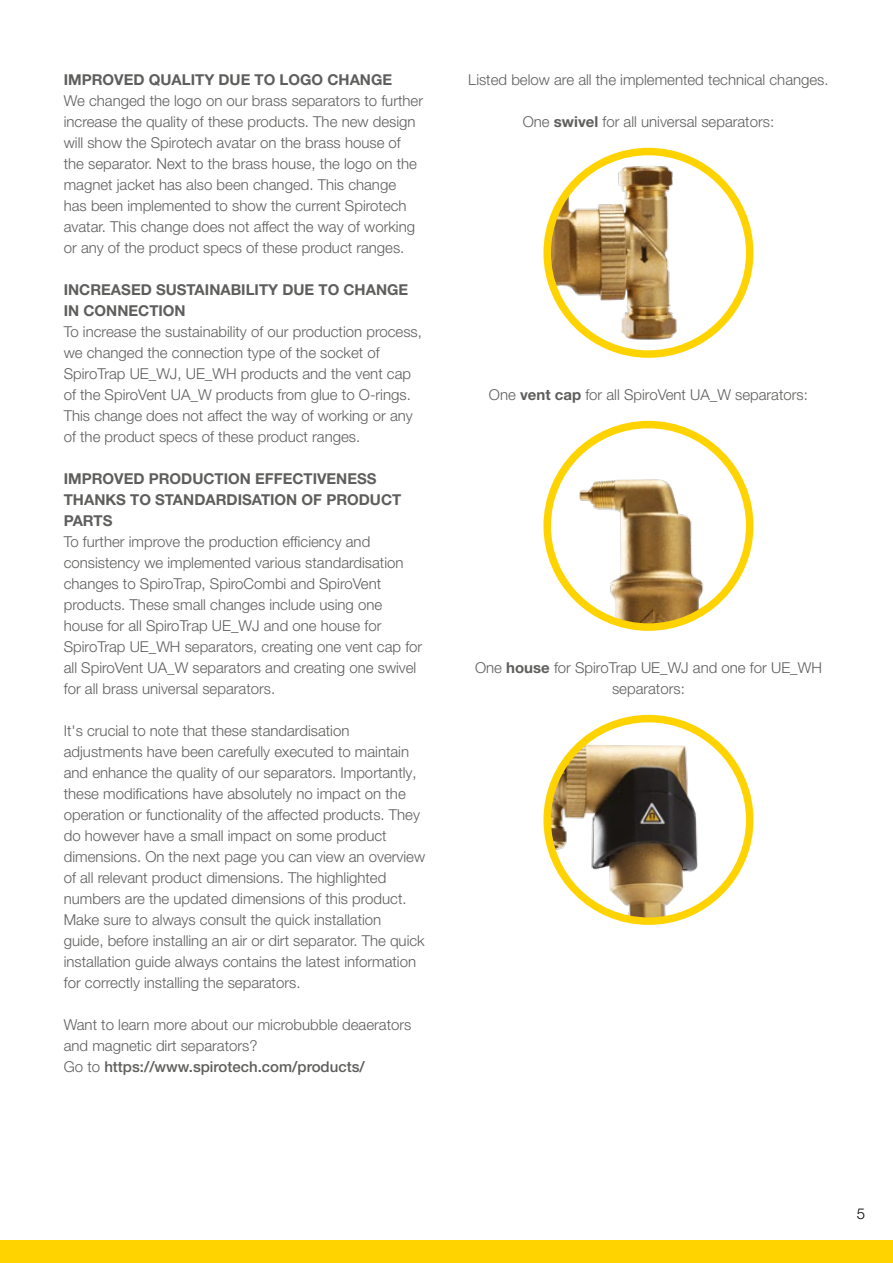
<style>
.page{position:relative;width:893px;height:1263px;background:#fff}
.page>*{position:absolute;margin:0;border:0;box-sizing:border-box;transform-origin:0 0}
.t1{font:300 15px/21px "Helvetica Neue LT Pro";color:#5e5e5d}
.t2{font:700 15px/21px "Helvetica Neue LT Pro";color:#5e5e5d}
.t3{font:300 15px "Helvetica Neue LT Pro";color:#000}
.s1{font-weight:500}
.s2{font-weight:700}
</style>
<div class="page">
<div style="left:0;top:1240px;width:893px;height:23px;background:#ffd300"></div>
<img style="left:549px;top:152px;width:145px;height:202px">
<div style="left:543px;top:148px;width:210px;height:210px;border:8px solid #ffd300;border-radius:50%"></div>
<svg style="left:547px;top:425px;width:203px;height:202px"></svg>
<img style="left:566px;top:425px;width:184px;height:202px">
<div style="left:543px;top:421px;width:210px;height:210px;border:8px solid #ffd300;border-radius:50%"></div>
<svg style="left:547px;top:719px;width:203px;height:202px"></svg>
<img style="left:549px;top:719px;width:171px;height:202px">
<div style="left:543px;top:715px;width:210px;height:210px;border:8px solid #ffd300;border-radius:50%"></div>
<p class="t2" style="left:64px;top:69px;width:330px">IMPROVED QUALITY DUE TO LOGO CHANGE</p>
<p class="t1" style="left:64px;top:90px;width:361px">We changed the logo on our brass separators to further increase the quality of these products. The new design will show the Spirotech avatar on the brass house of the separator. Next to the brass house, the logo on the magnet jacket has also been changed. This change<br>has been implemented to show the current Spirotech avatar. This change does not affect the way of working or any of the product specs of these product ranges.</p>
<p class="t2" style="left:64px;top:279px;width:346px">INCREASED SUSTAINABILITY DUE TO CHANGE<br>IN CONNECTION</p>
<p class="t1" style="left:64px;top:321px;width:360px">To increase the sustainability of our production process, we changed the connection type of the socket of SpiroTrap UE_WJ, UE_WH products and the vent cap of the SpiroVent UA_W products from glue to O-rings.<br>This change does not affect the way of working or any of the product specs of these product ranges.</p>
<p class="t2" style="left:64px;top:468px;width:339px">IMPROVED PRODUCTION EFFECTIVENESS<br>THANKS TO STANDARDISATION OF PRODUCT<br>PARTS</p>
<p class="t1" style="left:64px;top:531px;width:360px">To further improve the production efficiency and consistency we implemented various standardisation changes to SpiroTrap, SpiroCombi and SpiroVent products. These small changes include using one house for all SpiroTrap UE_WJ and one house for SpiroTrap UE_WH separators, creating one vent cap for all SpiroVent UA_W separators and creating one swivel for all brass universal separators.</p>
<p class="t1" style="left:64px;top:720px;width:363px">It's crucial to note that these standardisation adjustments have been carefully executed to maintain and enhance the quality of our separators. Importantly, these modifications have absolutely no impact on the operation or functionality of the affected products. They do however have a small impact on some product dimensions. On the next page you can view an overview of all relevant product dimensions. The highlighted numbers are the updated dimensions of this product.<br>Make sure to always consult the quick installation<br>guide, before installing an air or dirt separator. The quick installation guide always contains the latest information for correctly installing the separators.</p>
<p class="t1" style="left:64px;top:1014px;width:349px">Want to learn more about our microbubble deaerators and magnetic dirt separators?<br>Go to <span class="s1">https://www.spirotech.com/products/</span></p>
<p class="t1" style="left:468px;top:69px;width:362px">Listed below are all the implemented technical changes.</p>
<p class="t1" style="left:523px;top:111px;width:253px">One <span class="s2">swivel</span> for all universal separators:</p>
<p class="t1" style="left:489px;top:384px;width:321px">One <span class="s2">vent cap</span> for all SpiroVent UA_W separators:</p>
<p class="t1" style="left:475px;top:657px;width:348px;text-align:center">One <span class="s2">house</span> for SpiroTrap UE_WJ and one for UE_WH separators:</p>
<p class="t3" style="left:857px;top:1204px;width:10px">5</p>
</div>
